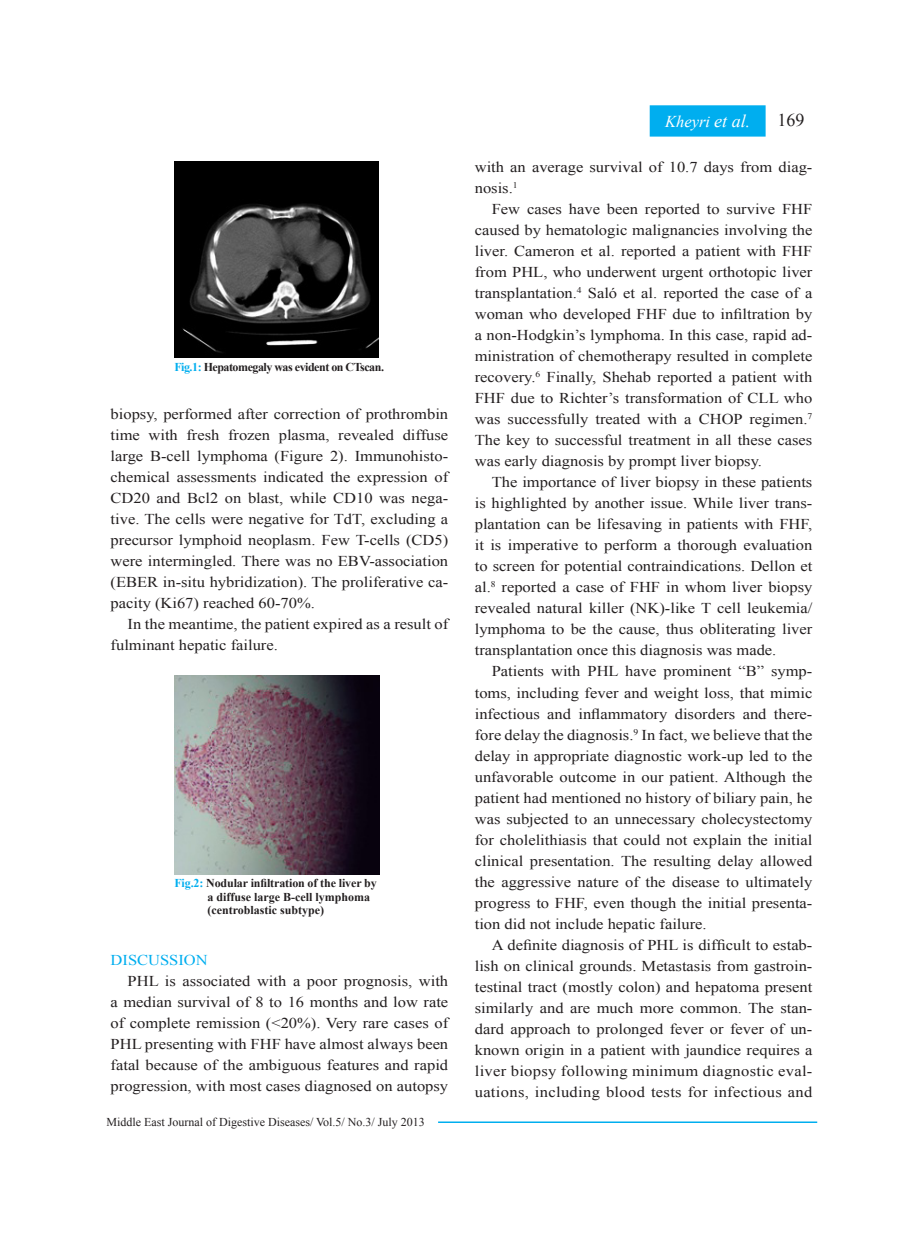
<style>
.page{position:relative;width:923px;height:1234px;background:#fff}
.page>*{position:absolute;margin:0;border:0;box-sizing:border-box;transform-origin:0 0}
.t1{font:18px "Times New Roman";color:#231f20}
.t2{font:italic 16.5px "Times New Roman";color:#fff}
.t3{font:15px/21px "Times New Roman";color:#231f20;text-align:justify;scale:1.1 1}
.t4{font:15px "Times New Roman";color:#00aeef;scale:1.1 1}
.t5{font:700 12px "Times New Roman";letter-spacing:-.01em;color:#231f20}
.t6{font:12px "Times New Roman";color:#231f20}
.t7{font:700 12px "Times New Roman";letter-spacing:-.04em;color:#231f20}
.s1{color:#00aeef}
.s2{font-size:18px}
</style>
<div class="page">
<hr style="left:438px;top:1121px;width:379px;height:1px;background:#00aeef">
<div style="left:650px;top:106px;width:115px;height:30px;background:#00aeef"></div>
<div style="left:649px;top:105px;width:116px;height:31px;border:2px solid #00aeef"></div>
<img style="left:174px;top:162px;width:204px;height:195px">
<img style="left:174px;top:675px;width:205px;height:199px">
<p class="t7" style="left:174px;top:358px;width:211px"><span class="s1">Fig.1:</span> Hepatomegaly was evident on CTscan.</p>
<p class="t3" style="left:111px;top:403px;width:308px">biopsy, performed after correction of prothrombin time with fresh frozen plasma, revealed diffuse large B-cell lymphoma (Figure 2). Immunohisto&shy;chemical assessments indicated the expression of CD20 and Bcl2 on blast, while CD10 was nega&shy;tive. The cells were negative for TdT, excluding a precursor lymphoid neoplasm. Few T-cells (CD5) were intermingled. There was no EBV-association (EBER in-situ hybridization). The proliferative ca&shy;pacity (Ki67) reached 60-70%.</p>
<p class="t3" style="left:111px;top:613px;width:308px;text-indent:17px">In the meantime, the patient expired as a result of fulminant hepatic failure.</p>
<p class="t5" style="left:174px;top:874px;width:204px"><span class="s1">Fig.2:</span> Nodular infiltration of the liver by</p>
<p class="t5" style="left:207px;top:888px;width:164px">a diffuse large B-cell lymphoma</p>
<p class="t5" style="left:207px;top:901px;width:118px">(centroblastic subtype)</p>
<p class="t4" style="left:111px;top:949px;width:90px">DISCUSSION</p>
<p class="t3" style="left:111px;top:970px;width:308px;text-indent:17px">PHL is associated with a poor prognosis, with a median survival of 8 to 16 months and low rate of complete remission (&lt;20%). Very rare cases of PHL presenting with FHF have almost always been fatal because of the ambiguous features and rapid progression, with most cases diagnosed on autopsy</p>
<p class="t6" style="left:106px;top:1113px;width:320px">Middle East Journal of Digestive Diseases/ Vol.5/ No.3/ July 2013</p>
<p class="t2" style="left:665px;top:110px;width:87px">Kheyri <span class="s2">et al.</span></p>
<p class="t1" style="left:777px;top:108px;width:28px">169</p>
<p class="t3" style="left:475px;top:156px;width:308px">with an average survival of 10.7 days from diag&shy;nosis.<sup>1</sup></p>
<p class="t3" style="left:475px;top:198px;width:308px;text-indent:17px">Few cases have been reported to survive FHF caused by hematologic malignancies involving the liver. Cameron et al. reported a patient with FHF from PHL, who underwent urgent orthotopic liver transplantation.<sup>4</sup> Saló et al. reported the case of a woman who developed FHF due to infiltration by a non-Hodgkin’s lymphoma. In this case, rapid ad&shy;ministration of chemotherapy resulted in complete recovery.<sup>6</sup> Finally, Shehab reported a patient with FHF due to Richter’s transformation of CLL who was successfully treated with a CHOP regimen.<sup>7<br></sup>The key to successful treatment in all these cases was early diagnosis by prompt liver biopsy.</p>
<p class="t3" style="left:475px;top:471px;width:308px;text-indent:17px">The importance of liver biopsy in these patients is highlighted by another issue. While liver trans&shy;plantation can be lifesaving in patients with FHF, it is imperative to perform a thorough evaluation to screen for potential contraindications. Dellon et al.<sup>8</sup> reported a case of FHF in whom liver biopsy revealed natural killer (NK)-like T cell leukemia/ lymphoma to be the cause, thus obliterating liver transplantation once this diagnosis was made.</p>
<p class="t3" style="left:475px;top:660px;width:308px;text-indent:17px">Patients with PHL have prominent “B” symp&shy;toms, including fever and weight loss, that mimic infectious and inflammatory disorders and there&shy;fore delay the diagnosis.<sup>9</sup> In fact, we believe that the delay in appropriate diagnostic work-up led to the unfavorable outcome in our patient. Although the patient had mentioned no history of biliary pain, he was subjected to an unnecessary cholecystectomy for cholelithiasis that could not explain the initial clinical presentation. The resulting delay allowed the aggressive nature of the disease to ultimately progress to FHF, even though the initial presenta&shy;tion did not include hepatic failure.</p>
<p class="t3" style="left:475px;top:933px;width:308px;text-indent:17px">A definite diagnosis of PHL is difficult to estab&shy;lish on clinical grounds. Metastasis from gastroin&shy;testinal tract (mostly colon) and hepatoma present similarly and are much more common. The stan&shy;dard approach to prolonged fever or fever of un&shy;known origin in a patient with jaundice requires a liver biopsy following minimum diagnostic eval&shy;uations, including blood tests for infectious and</p>
</div>
